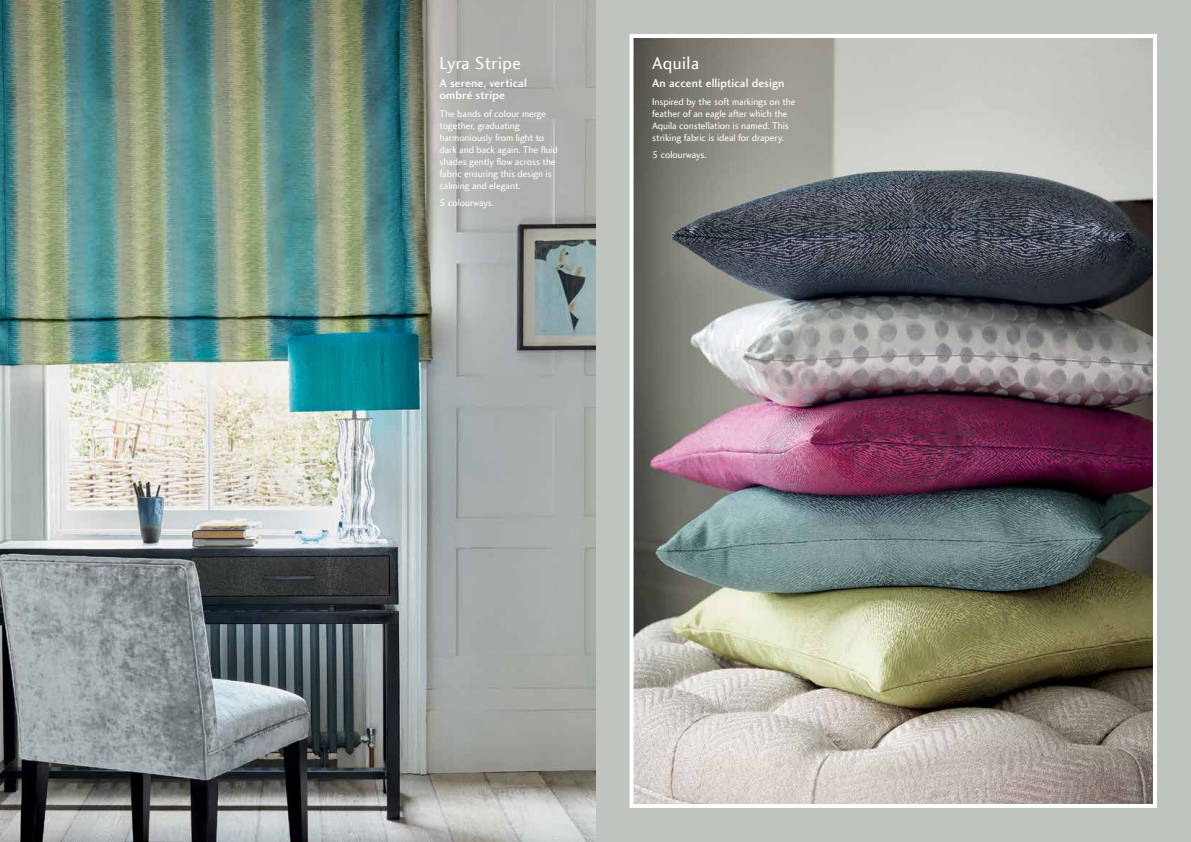
<style>
.page{position:relative;width:1191px;height:842px;background:#fff}
.page>*{position:absolute;margin:0;border:0;box-sizing:border-box;transform-origin:0 0}
.t1{font:18px "Charlotte Sans Com";letter-spacing:.025em;color:#fff}
.t2{font:12px/12px "Charlotte Sans Medium Plain";letter-spacing:.01em;color:#fff}
.t3{font:10px/12px "Charlotte Sans Com";letter-spacing:-.005em;color:#fff}
</style>
<div class="page">
<div style="left:595px;top:0;width:596px;height:842px;background:#c0c4bf"></div>
<img style="left:0;top:0;width:595px;height:842px">
<img style="left:634px;top:39px;width:518px;height:764px">
<div style="left:629px;top:34px;width:528px;height:774px;border:4px solid #fff"></div>
<h1 class="t1" style="left:439px;top:53px;width:83px">Lyra Stripe</h1>
<p class="t2" style="left:439px;top:77px;width:89px">A serene, vertical ombré stripe</p>
<p class="t3" style="left:439px;top:108px;width:120px">The bands of colour merge together, graduating harmoniously from light to dark and back again. The fluid shades gently flow across the fabric ensuring this design is calming and elegant.</p>
<p class="t3" style="left:439px;top:197px;width:56px">5 colourways.</p>
<h1 class="t1" style="left:652px;top:53px;width:48px">Aquila</h1>
<p class="t2" style="left:652px;top:77px;width:134px">An accent elliptical design</p>
<p class="t3" style="left:652px;top:96px;width:145px">Inspired by the soft markings on the feather of an eagle after which the Aquila constellation is named. This striking fabric is ideal for drapery.</p>
<p class="t3" style="left:652px;top:149px;width:56px">5 colourways.</p>
</div>
